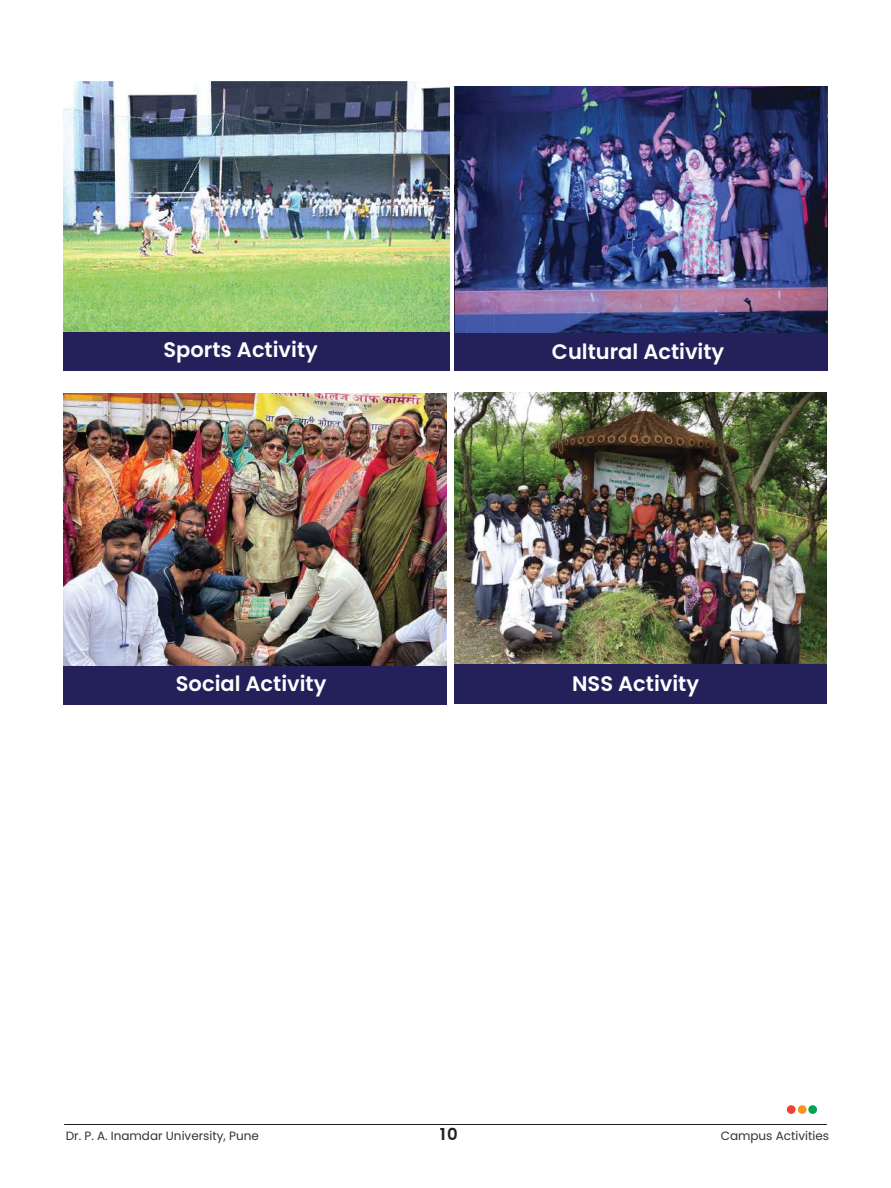
<style>
.page{position:relative;width:891px;height:1188px;background:#fff}
.page>*{position:absolute;margin:0;border:0;box-sizing:border-box;transform-origin:0 0}
.t1{font:600 21px "Poppins";color:#fff}
.t2{font:600 16.5px "Poppins";color:#231f20}
.t3{font:12px "Poppins";color:#343234}
</style>
<div class="page">
<hr style="left:64px;top:1124px;width:763px;height:1px;background:#221f1f">
<div style="left:787px;top:1105px;width:9px;height:9px;background:#ef4138;border-radius:50%"></div>
<div style="left:798px;top:1105px;width:8px;height:9px;background:#f59222;border-radius:50%"></div>
<div style="left:808px;top:1105px;width:9px;height:9px;background:#00a44e;border-radius:50%"></div>
<img style="left:455px;top:87px;width:373px;height:246px">
<img style="left:63px;top:82px;width:386px;height:250px">
<img style="left:455px;top:392px;width:372px;height:273px">
<img style="left:63px;top:393px;width:384px;height:273px">
<div style="left:63px;top:332px;width:386px;height:38px;background:#242059"></div>
<div style="left:455px;top:333px;width:373px;height:37px;background:#242059"></div>
<div style="left:63px;top:666px;width:384px;height:39px;background:#242059"></div>
<div style="left:455px;top:665px;width:372px;height:39px;background:#242059"></div>
<p class="t1" style="left:163px;top:337px;width:156px">Sports Activity</p>
<p class="t1" style="left:552px;top:339px;width:174px">Cultural Activity</p>
<p class="t1" style="left:176px;top:671px;width:152px">Social Activity</p>
<p class="t1" style="left:572px;top:671px;width:128px">NSS Activity</p>
<p class="t3" style="left:66px;top:1129px;width:195px">Dr. P. A. Inamdar University, Pune</p>
<p class="t2" style="left:440px;top:1125px;width:20px">10</p>
<p class="t3" style="left:721px;top:1129px;width:110px">Campus Activities</p>
</div>
